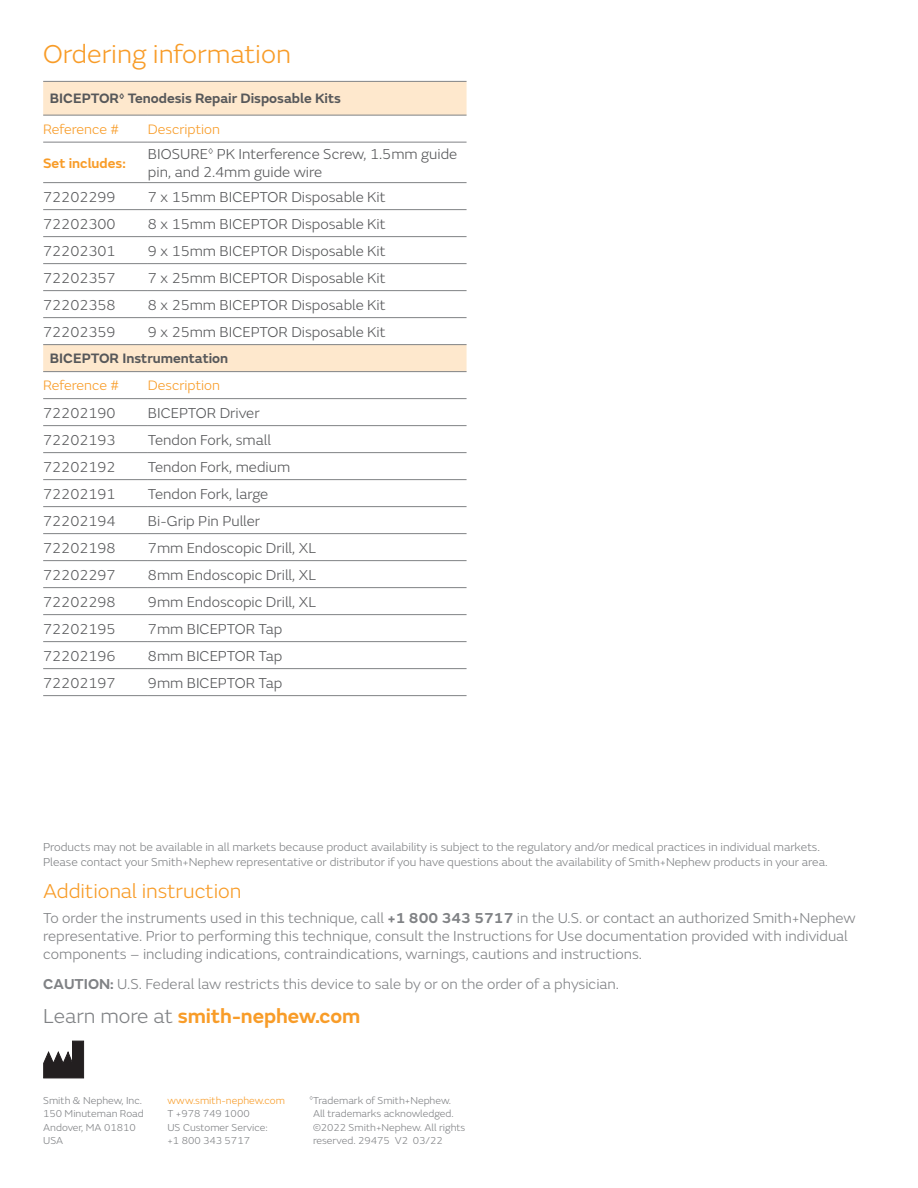
<style>
.page{position:relative;width:918px;height:1188px;background:#fff}
.page>*{position:absolute;margin:0;border:0;box-sizing:border-box;transform-origin:0 0}
.Ordering_Information{font:300 27px "SN Emeric";color:#f89c28}
.Learn_more_at_smith{font:600 21px "SN Emeric";color:#f89c28}
.Orange_Paragraph_Sub{font:300 21px "SN Emeric";letter-spacing:-.005em;color:#f89c28}
.Product_Listing_10_1{font:300 15px/18px "SN Emeric";color:#57585a}
.Body_Text_10_12{font:300 15px/18px "SN Emeric";color:#808285}
.NOTES_CAUTION_Body_T{font:300 15px "SN Emeric";color:#808285}
.Ordering_Info_Main_C{font:600 14.25px "SN Emeric";color:#57585a}
.Reference_Descriptio{font:300 14.25px "SN Emeric";color:#f89c28}
.Reference_Descriptio-2{font:600 14.25px "SN Emeric";color:#f89c28}
.Caption_8_10{font:300 12px/15px "SN Emeric";color:#808285}
.Signoff_Boilerplate{font:300 10.5px/13.5px "SN Emeric";color:#808285}
.Signoff_Boilerplate-2{font:300 10.5px "SN Emeric";color:#f89c28}
.s1{font-weight:600}
.s2{font-weight:300;color:#808285}
</style>
<div class="page">
<svg style="left:43px;top:82px;width:424px;height:289px"></svg>
<hr style="left:43px;top:81px;width:105px;height:1px;background:#808285">
<hr style="left:148px;top:81px;width:319px;height:1px;background:#808285">
<hr style="left:43px;top:115px;width:105px;height:1px;background:#808285">
<hr style="left:148px;top:115px;width:319px;height:1px;background:#808285">
<hr style="left:43px;top:142px;width:105px;height:1px;background:#808285">
<hr style="left:148px;top:142px;width:319px;height:1px;background:#808285">
<hr style="left:43px;top:182px;width:105px;height:1px;background:#808285">
<hr style="left:148px;top:182px;width:319px;height:1px;background:#808285">
<hr style="left:43px;top:209px;width:105px;height:1px;background:#808285">
<hr style="left:148px;top:209px;width:319px;height:1px;background:#808285">
<hr style="left:43px;top:236px;width:105px;height:1px;background:#808285">
<hr style="left:148px;top:236px;width:319px;height:1px;background:#808285">
<hr style="left:43px;top:263px;width:105px;height:1px;background:#808285">
<hr style="left:148px;top:263px;width:319px;height:1px;background:#808285">
<hr style="left:43px;top:290px;width:105px;height:1px;background:#808285">
<hr style="left:148px;top:290px;width:319px;height:1px;background:#808285">
<hr style="left:43px;top:317px;width:105px;height:1px;background:#808285">
<hr style="left:148px;top:317px;width:319px;height:1px;background:#808285">
<hr style="left:43px;top:344px;width:105px;height:1px;background:#808285">
<hr style="left:148px;top:344px;width:319px;height:1px;background:#808285">
<hr style="left:43px;top:371px;width:105px;height:1px;background:#808285">
<hr style="left:148px;top:371px;width:319px;height:1px;background:#808285">
<hr style="left:43px;top:398px;width:105px;height:1px;background:#808285">
<hr style="left:148px;top:398px;width:319px;height:1px;background:#808285">
<hr style="left:43px;top:425px;width:105px;height:1px;background:#808285">
<hr style="left:148px;top:425px;width:319px;height:1px;background:#808285">
<hr style="left:43px;top:452px;width:105px;height:1px;background:#808285">
<hr style="left:148px;top:452px;width:319px;height:1px;background:#808285">
<hr style="left:43px;top:479px;width:105px;height:1px;background:#808285">
<hr style="left:148px;top:479px;width:319px;height:1px;background:#808285">
<hr style="left:43px;top:506px;width:105px;height:1px;background:#808285">
<hr style="left:148px;top:506px;width:319px;height:1px;background:#808285">
<hr style="left:43px;top:533px;width:105px;height:1px;background:#808285">
<hr style="left:148px;top:533px;width:319px;height:1px;background:#808285">
<hr style="left:43px;top:560px;width:105px;height:1px;background:#808285">
<hr style="left:148px;top:560px;width:319px;height:1px;background:#808285">
<hr style="left:43px;top:587px;width:105px;height:1px;background:#808285">
<hr style="left:148px;top:587px;width:319px;height:1px;background:#808285">
<hr style="left:43px;top:614px;width:105px;height:1px;background:#808285">
<hr style="left:148px;top:614px;width:319px;height:1px;background:#808285">
<hr style="left:43px;top:641px;width:105px;height:1px;background:#808285">
<hr style="left:148px;top:641px;width:319px;height:1px;background:#808285">
<hr style="left:43px;top:668px;width:105px;height:1px;background:#808285">
<hr style="left:148px;top:668px;width:319px;height:1px;background:#808285">
<hr style="left:43px;top:695px;width:105px;height:1px;background:#808285">
<hr style="left:148px;top:695px;width:319px;height:1px;background:#808285">
<svg style="left:43px;top:1040px;width:42px;height:39px"></svg>
<p class="Ordering_Information" style="left:43px;top:38px;width:249px">Ordering information</p>
<p class="Ordering_Info_Main_C" style="left:50px;top:90px;width:293px">BICEPTOR<sup>◊</sup> Tenodesis Repair Disposable Kits</p>
<p class="Reference_Descriptio" style="left:43px;top:121px;width:77px">Reference #</p>
<p class="Reference_Descriptio" style="left:148px;top:121px;width:74px">Description</p>
<p class="Reference_Descriptio-2" style="left:43px;top:154px;width:84px">Set includes:</p>
<p class="Product_Listing_10_1" style="left:148px;top:145px;width:311px">BIOSURE<sup>◊</sup> PK Interference Screw, 1.5mm guide pin, and 2.4mm guide wire</p>
<p class="Product_Listing_10_1" style="left:43px;top:188px;width:74px">72202299</p>
<p class="Product_Listing_10_1" style="left:148px;top:188px;width:239px">7 x 15mm BICEPTOR Disposable Kit</p>
<p class="Product_Listing_10_1" style="left:43px;top:215px;width:74px">72202300</p>
<p class="Product_Listing_10_1" style="left:148px;top:215px;width:239px">8 x 15mm BICEPTOR Disposable Kit</p>
<p class="Product_Listing_10_1" style="left:43px;top:242px;width:74px">72202301</p>
<p class="Product_Listing_10_1" style="left:148px;top:242px;width:239px">9 x 15mm BICEPTOR Disposable Kit</p>
<p class="Product_Listing_10_1" style="left:43px;top:269px;width:74px">72202357</p>
<p class="Product_Listing_10_1" style="left:148px;top:269px;width:239px">7 x 25mm BICEPTOR Disposable Kit</p>
<p class="Product_Listing_10_1" style="left:43px;top:296px;width:74px">72202358</p>
<p class="Product_Listing_10_1" style="left:148px;top:296px;width:239px">8 x 25mm BICEPTOR Disposable Kit</p>
<p class="Product_Listing_10_1" style="left:43px;top:323px;width:74px">72202359</p>
<p class="Product_Listing_10_1" style="left:148px;top:323px;width:239px">9 x 25mm BICEPTOR Disposable Kit</p>
<p class="Ordering_Info_Main_C" style="left:50px;top:349px;width:180px">BICEPTOR Instrumentation</p>
<p class="Reference_Descriptio" style="left:43px;top:377px;width:77px">Reference #</p>
<p class="Reference_Descriptio" style="left:148px;top:377px;width:74px">Description</p>
<p class="Product_Listing_10_1" style="left:43px;top:404px;width:74px">72202190</p>
<p class="Product_Listing_10_1" style="left:148px;top:404px;width:113px">BICEPTOR Driver</p>
<p class="Product_Listing_10_1" style="left:43px;top:431px;width:74px">72202193</p>
<p class="Product_Listing_10_1" style="left:148px;top:431px;width:125px">Tendon Fork, small</p>
<p class="Product_Listing_10_1" style="left:43px;top:458px;width:74px">72202192</p>
<p class="Product_Listing_10_1" style="left:148px;top:458px;width:144px">Tendon Fork, medium</p>
<p class="Product_Listing_10_1" style="left:43px;top:485px;width:74px">72202191</p>
<p class="Product_Listing_10_1" style="left:148px;top:485px;width:122px">Tendon Fork, large</p>
<p class="Product_Listing_10_1" style="left:43px;top:512px;width:74px">72202194</p>
<p class="Product_Listing_10_1" style="left:148px;top:512px;width:114px">Bi-Grip Pin Puller</p>
<p class="Product_Listing_10_1" style="left:43px;top:539px;width:74px">72202198</p>
<p class="Product_Listing_10_1" style="left:148px;top:539px;width:170px">7mm Endoscopic Drill, XL</p>
<p class="Product_Listing_10_1" style="left:43px;top:566px;width:74px">72202297</p>
<p class="Product_Listing_10_1" style="left:148px;top:566px;width:170px">8mm Endoscopic Drill, XL</p>
<p class="Product_Listing_10_1" style="left:43px;top:593px;width:74px">72202298</p>
<p class="Product_Listing_10_1" style="left:148px;top:593px;width:170px">9mm Endoscopic Drill, XL</p>
<p class="Product_Listing_10_1" style="left:43px;top:620px;width:74px">72202195</p>
<p class="Product_Listing_10_1" style="left:148px;top:620px;width:136px">7mm BICEPTOR Tap</p>
<p class="Product_Listing_10_1" style="left:43px;top:647px;width:74px">72202196</p>
<p class="Product_Listing_10_1" style="left:148px;top:647px;width:136px">8mm BICEPTOR Tap</p>
<p class="Product_Listing_10_1" style="left:43px;top:674px;width:74px">72202197</p>
<p class="Product_Listing_10_1" style="left:148px;top:674px;width:136px">9mm BICEPTOR Tap</p>
<p class="Caption_8_10" style="left:43px;top:840px;width:786px">Products may not be available in all markets because product availability is subject to the regulatory and/or medical practices in individual markets.<br>Please contact your Smith+Nephew representative or distributor if you have questions about the availability of Smith+Nephew products in your area.</p>
<p class="Orange_Paragraph_Sub" style="left:43px;top:879px;width:200px">Additional instruction</p>
<p class="Body_Text_10_12" style="left:43px;top:909px;width:814px">To order the instruments used in this technique, call <span class="s1">+1 800 343 5717</span> in the U.S. or contact an authorized Smith+Nephew representative. Prior to performing this technique, consult the Instructions for Use documentation provided with individual components – including indications, contraindications, warnings, cautions and instructions.</p>
<p class="NOTES_CAUTION_Body_T" style="left:43px;top:975px;width:577px"><span class="s1">CAUTION:</span> U.S. Federal law restricts this device to sale by or on the order of a physician.</p>
<p class="Learn_more_at_smith" style="left:43px;top:1002px;width:319px"><span class="s2">Learn more at</span> smith-nephew.com</p>
<p class="Signoff_Boilerplate" style="left:43px;top:1094px;width:100px">Smith &amp; Nephew, Inc.</p>
<p class="Signoff_Boilerplate" style="left:43px;top:1107px;width:102px">150 Minuteman Road</p>
<p class="Signoff_Boilerplate" style="left:43px;top:1121px;width:94px">Andover, MA 01810</p>
<p class="Signoff_Boilerplate" style="left:43px;top:1134px;width:22px">USA</p>
<p class="Signoff_Boilerplate-2" style="left:167px;top:1094px;width:119px">www.smith-nephew.com</p>
<p class="Signoff_Boilerplate" style="left:167px;top:1107px;width:84px">T +978 749 1000</p>
<p class="Signoff_Boilerplate" style="left:167px;top:1121px;width:102px">US Customer Service: +1 800 343 5717</p>
<p class="Signoff_Boilerplate" style="left:313px;top:1094px;width:154px;text-indent:-4px"><sup>◊</sup>Trademark of Smith+Nephew.<br>All trademarks acknowledged. ©2022 Smith+Nephew. All rights reserved. 29475 V2 03/22</p>
</div>
